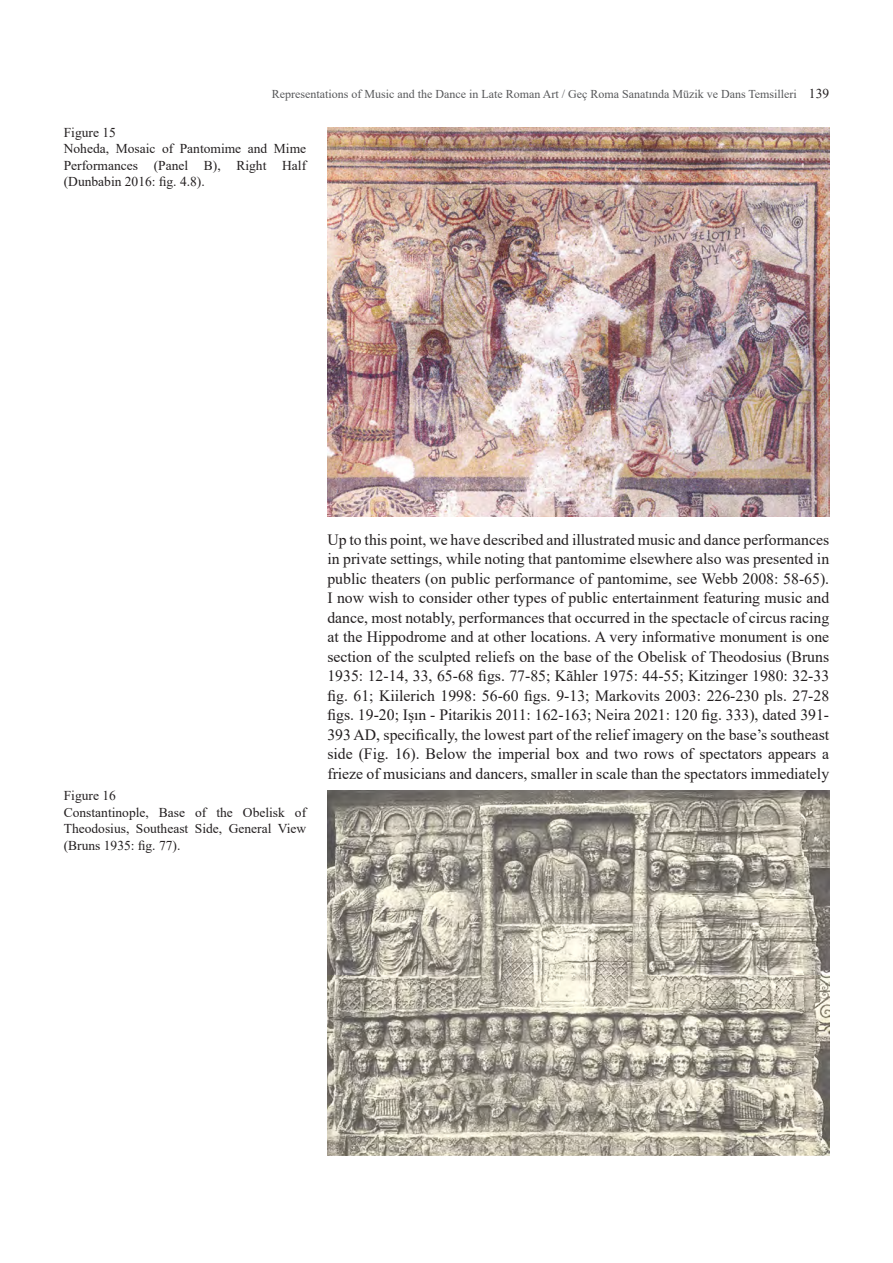
<style>
.page{position:relative;width:893px;height:1263px;background:#fff}
.page>*{position:absolute;margin:0;border:0;box-sizing:border-box;transform-origin:0 0}
.JMR_Metin{font:15.75px/19.5px "Times New Roman";color:#231f20;text-align:justify}
.JMR_Resimaltı{font:13.5px/16.5px "Times New Roman";color:#231f20;text-align:justify}
.JMR_Sayfa_Üst_Başlık{font:12px "Times New Roman";color:#57585a}
.s1{font-size:13.5px;color:#231f20}
</style>
<div class="page">
<img style="left:327px;top:128px;width:502px;height:389px">
<img style="left:327px;top:791px;width:502px;height:364px">
<p class="JMR_Sayfa_Üst_Başlık" style="left:272px;top:85px;width:559px">Representations of Music and the Dance in Late Roman Art / Geç Roma Sanatında Müzik ve Dans Temsilleri <span class="s1">139</span></p>
<p class="JMR_Resimaltı" style="left:64px;top:124px;width:54px">Figure 15</p>
<p class="JMR_Resimaltı" style="left:64px;top:140px;width:244px">Noheda, Mosaic of Pantomime and Mime Performances (Panel B), Right Half (Dunbabin 2016: fig. 4.8).</p>
<p class="JMR_Resimaltı" style="left:64px;top:787px;width:54px">Figure 16</p>
<p class="JMR_Resimaltı" style="left:64px;top:803px;width:244px">Constantinople, Base of the Obelisk of Theodosius, Southeast Side, General View (Bruns 1935: fig. 77).</p>
<p class="JMR_Metin" style="left:327px;top:529px;width:503px">Up to this point, we have described and illustrated music and dance performances in private settings, while noting that pantomime elsewhere also was presented in public theaters (on public performance of pantomime, see Webb 2008: 58-65).<br>I now wish to consider other types of public entertainment featuring music and dance, most notably, performances that occurred in the spectacle of circus racing at the Hippodrome and at other locations. A very informative monument is one section of the sculpted reliefs on the base of the Obelisk of Theodosius (Bruns 1935: 12-14, 33, 65-68 figs. 77-85; Kãhler 1975: 44-55; Kitzinger 1980: 32-33 fig. 61; Kiilerich 1998: 56-60 figs. 9-13; Markovits 2003: 226-230 pls. 27-28 figs. 19-20; Işın - Pitarikis 2011: 162-163; Neira 2021: 120 fig. 333), dated 391- 393 AD, specifically, the lowest part of the relief imagery on the base’s southeast side (Fig. 16). Below the imperial box and two rows of spectators appears a frieze of musicians and dancers, smaller in scale than the spectators immediately</p>
</div>
